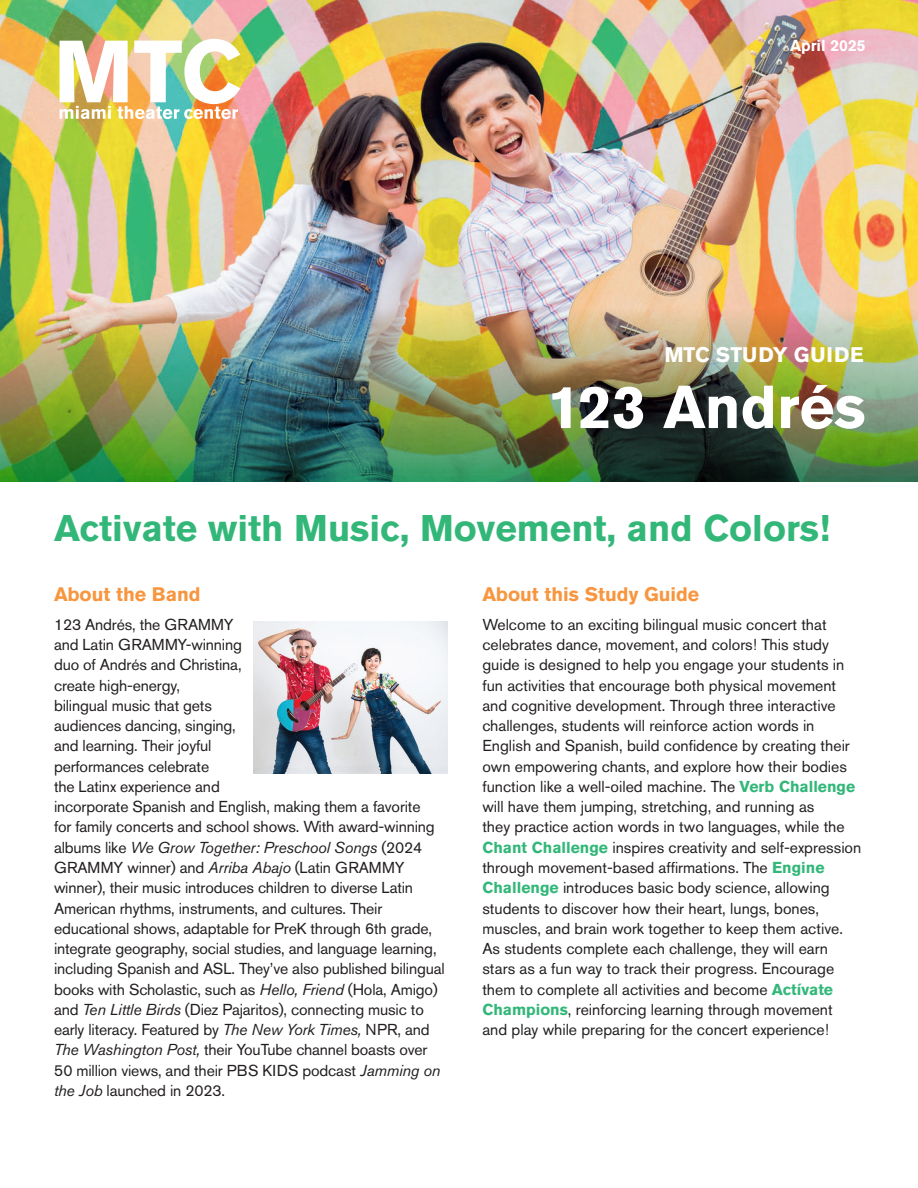
<style>
.page{position:relative;width:918px;height:1188px;background:#fff}
.page>*{position:absolute;margin:0;border:0;box-sizing:border-box;transform-origin:0 0}
.t1{font:700 60px "Akzidenz Grotesk Std";color:#fff}
.t2{font:700 36.9px "Akzidenz Grotesk Std";color:#32b779}
.t3{font:700 21px "Akzidenz Grotesk Std";letter-spacing:.02em;color:#fff}
.t4{font:700 19.5px "Akzidenz Grotesk Std";color:#f7963f}
.t5{font:15.75px/20.2px "Akzidenz Grotesk Std";color:#231f20}
.t6{font:700 15.75px "Akzidenz Grotesk Std";color:#fff}
.s1{font-style:italic}
.s2{font-weight:700;color:#32b779}
</style>
<div class="page">
<img style="left:0;top:0;width:918px;height:309px">
<img style="left:0;top:309px;width:918px;height:172px">
<img style="left:60px;top:39px;width:180px;height:80px">
<img style="left:253px;top:621px;width:194px;height:152px">
<p class="t6" style="left:790px;top:36px;width:77px">April 2025</p>
<h3 class="t3" style="left:664px;top:342px;width:201px">MTC STUDY GUIDE</h3>
<h1 class="t1" style="left:547px;top:372px;width:320px">123 Andrés</h1>
<h2 class="t2" style="left:54px;top:506px;width:777px">Activate with Music, Movement, and Colors!</h2>
<p class="t4" style="left:54px;top:583px;width:148px">About the Band</p>
<p class="t5" style="left:54px;top:614px;width:392px">123 Andrés, the GRAMMY<br>and Latin GRAMMY-winning<br>duo of Andrés and Christina,<br>create high-energy,<br>bilingual music that gets<br>audiences dancing, singing,<br>and learning. Their joyful<br>performances celebrate<br>the Latinx experience and<br>incorporate Spanish and English, making them a favorite<br>for family concerts and school shows. With award-winning albums like <span class="s1">We Grow Together: Preschool Songs</span> (2024<br>GRAMMY winner) and <span class="s1">Arriba Abajo</span> (Latin GRAMMY winner), their music introduces children to diverse Latin American rhythms, instruments, and cultures. Their educational shows, adaptable for PreK through 6th grade, integrate geography, social studies, and language learning, including Spanish and ASL. They’ve also published bilingual books with Scholastic, such as <span class="s1">Hello, Friend</span> (Hola, Amigo) and <span class="s1">Ten Little Birds</span> (Diez Pajaritos), connecting music to early literacy. Featured by <span class="s1">The New York Times,</span> NPR, and <span class="s1">The Washington Post,</span> their YouTube channel boasts over 50 million views, and their PBS KIDS podcast <span class="s1">Jamming on the Job</span> launched in 2023.</p>
<p class="t4" style="left:482px;top:583px;width:218px">About this Study Guide</p>
<p class="t5" style="left:482px;top:614px;width:381px">Welcome to an exciting bilingual music concert that celebrates dance, movement, and colors! This study guide is designed to help you engage your students in fun activities that encourage both physical movement and cognitive development. Through three interactive challenges, students will reinforce action words in English and Spanish, build confidence by creating their own empowering chants, and explore how their bodies function like a well-oiled machine. The <span class="s2">Verb Challenge </span>will have them jumping, stretching, and running as<br>they practice action words in two languages, while the <span class="s2">Chant Challenge</span> inspires creativity and self-expression through movement-based affirmations. The <span class="s2">Engine Challenge</span> introduces basic body science, allowing students to discover how their heart, lungs, bones, muscles, and brain work together to keep them active.<br>As students complete each challenge, they will earn stars as a fun way to track their progress. Encourage them to complete all activities and become <span class="s2">Actívate Champions</span>, reinforcing learning through movement and play while preparing for the concert experience!</p>
</div>
